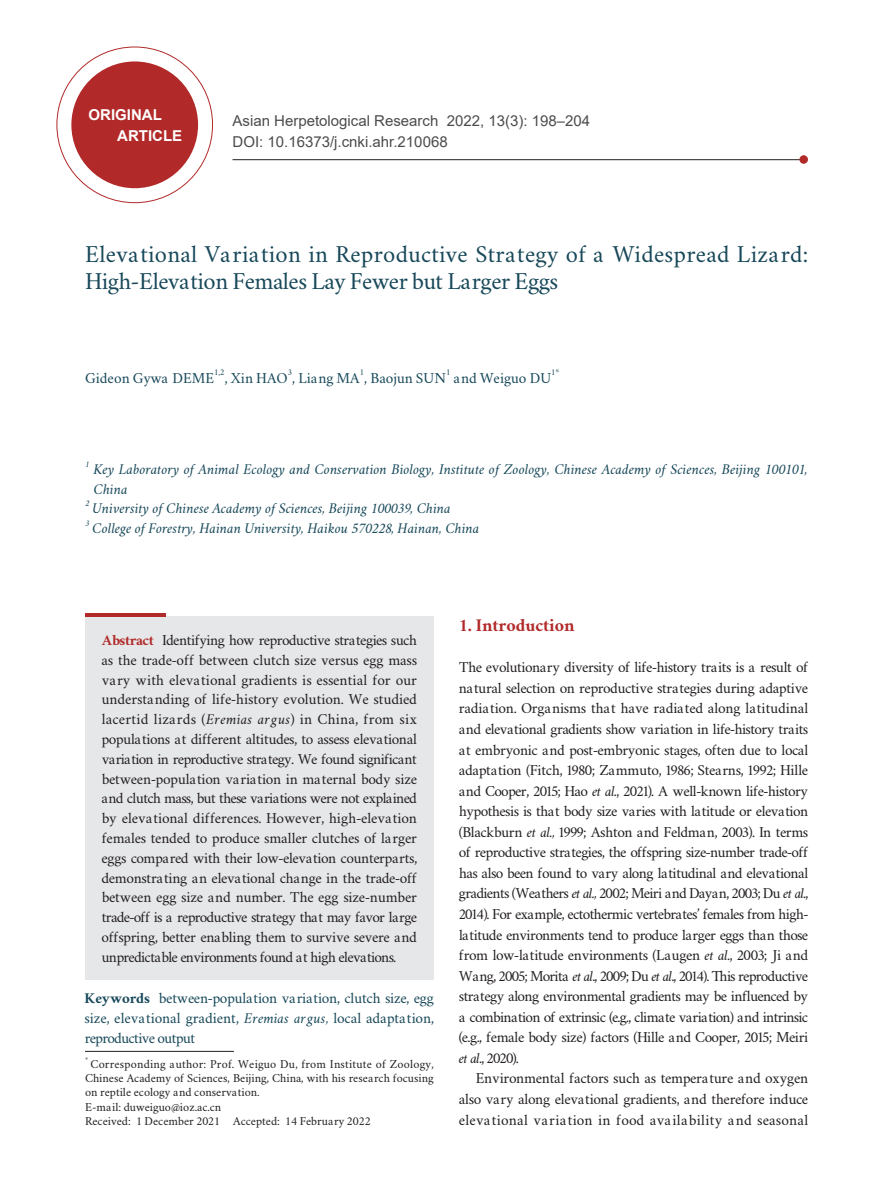
<style>
.page{position:relative;width:893px;height:1191px;background:#fff}
.page>*{position:absolute;margin:0;border:0;box-sizing:border-box;transform-origin:0 0}
.t1{font:24px/27px "Crimson";letter-spacing:.01em;color:#174859}
.t2{font:700 18px "Crimson";color:#b12a29}
.t3{font:15px/20.5px "Crimson";letter-spacing:-.025em;color:#231f20;text-align:justify}
.t4{font:italic 15px/19.8px "Crimson";color:#174859}
.t5{font:15px/19.8px "Crimson";color:#174859;text-align:justify}
.t6{font:15px/21px "Arial";color:#4b4c4d}
.t7{font:700 15px/21px "Arial";color:#fff}
.t8{font:12px/14.4px "Crimson";color:#231f20}
.t9{font:8.7px "Crimson";color:#174859}
.t10{font:italic 8.7px "Crimson";color:#174859}
.t11{font:7.05px "Crimson";color:#231f20}
.s1{font-weight:700;color:#b12a29}
.s2{font-style:italic}
.s3{font-weight:700}
</style>
<div class="page">
<hr style="left:233px;top:159px;width:571px;height:1px;background:#231f20">
<div style="left:71px;top:61px;width:127px;height:127px;background:#b12a29;border-radius:50%"></div>
<div style="left:800px;top:156px;width:7px;height:7px;background:#b12a29;border-radius:50%"></div>
<div style="left:799px;top:155px;width:9px;height:9px;border:1px solid #b12a29;border-radius:50%"></div>
<hr style="left:85px;top:1051px;width:149px;height:1px;background:#231f20">
<div style="left:85px;top:616px;width:349px;height:364px;background:#e6e7e9"></div>
<hr style="left:85px;top:613px;width:80px;height:3px;background:#b12a29">
<p class="t7" style="left:117px;top:104px;width:66px;text-indent:-29px">ORIGINAL<br>ARTICLE</p>
<p class="t6" style="left:233px;top:111px;width:359px">Asian Herpetological Research 2022, 13(3): 198–204<br>DOI: 10.16373/j.cnki.ahr.210068</p>
<h1 class="t1" style="left:85px;top:239px;width:725px">Elevational Variation in Reproductive Strategy of a Widespread Lizard:<br>High-Elevation Females Lay Fewer but Larger Eggs</h1>
<p class="t9" style="left:288px;top:366px;width:6px">3</p>
<p class="t9" style="left:360px;top:366px;width:6px">1</p>
<p class="t9" style="left:446px;top:366px;width:6px">1</p>
<p class="t5" style="left:454px;top:367px;width:99px">and Weiguo DU</p>
<p class="t9" style="left:551px;top:366px;width:10px">1*</p>
<p class="t5" style="left:85px;top:367px;width:131px">Gideon Gywa DEME</p>
<p class="t9" style="left:214px;top:366px;width:12px">1,2</p>
<p class="t5" style="left:225px;top:367px;width:223px">, Xin HAO , Liang MA , Baojun SUN</p>
<p class="t10" style="left:85px;top:458px;width:5px">1</p>
<p class="t4" style="left:93px;top:459px;width:716px">Key Laboratory of Animal Ecology and Conservation Biology, Institute of Zoology, Chinese Academy of Sciences, Beijing 100101,<br>China</p>
<p class="t10" style="left:85px;top:498px;width:5px">2</p>
<p class="t4" style="left:92px;top:498px;width:360px">University of Chinese Academy of Sciences, Beijing 100039, China</p>
<p class="t10" style="left:85px;top:518px;width:5px">3</p>
<p class="t4" style="left:92px;top:518px;width:389px">College of Forestry, Hainan University, Haikou 570228, Hainan, China</p>
<p class="t3" style="left:102px;top:629px;width:317px;line-height:19.8px"><span class="s1">Abstract</span> Identifying how reproductive strategies such as the trade-off between clutch size versus egg mass vary with elevational gradients is essential for our understanding of life-history evolution. We studied lacertid lizards (<span class="s2">Eremias argus</span>) in China, from six populations at different altitudes, to assess elevational variation in reproductive strategy. We found significant between-population variation in maternal body size and clutch mass, but these variations were not explained by elevational differences. However, high-elevation females tended to produce smaller clutches of larger eggs compared with their low-elevation counterparts, demonstrating an elevational change in the trade-off between egg size and number. The egg size-number trade-off is a reproductive strategy that may favor large offspring, better enabling them to survive severe and unpredictable environments found at high elevations.</p>
<p class="t5" style="left:85px;top:987px;width:351px"><span class="s3">Keywords</span> between-population variation, clutch size, egg size, elevational gradient, <span class="s2">Eremias argus,</span> local adaptation, reproductive output</p>
<p class="t11" style="left:85px;top:1054px;width:5px">*</p>
<p class="t8" style="left:85px;top:1055px;width:350px;text-indent:5px">Corresponding author: Prof. Weiguo Du, from Institute of Zoology, Chinese Academy of Sciences, Beijing, China, with his research focusing on reptile ecology and conservation.<br>E-mail: duweiguo@ioz.ac.cn<br>Received: 1 December 2021 Accepted: 14 February 2022</p>
<p class="t2" style="left:459px;top:612px;width:117px">1. Introduction</p>
<p class="t3" style="left:459px;top:656px;width:351px">The evolutionary diversity of life-history traits is a result of natural selection on reproductive strategies during adaptive radiation. Organisms that have radiated along latitudinal and elevational gradients show variation in life-history traits at embryonic and post-embryonic stages, often due to local adaptation (Fitch, 1980; Zammuto, 1986; Stearns, 1992; Hille and Cooper, 2015; Hao <span class="s2">et al</span>., 2021). A well-known life-history hypothesis is that body size varies with latitude or elevation (Blackburn <span class="s2">et al.,</span> 1999; Ashton and Feldman, 2003). In terms of reproductive strategies, the offspring size-number trade-off has also been found to vary along latitudinal and elevational gradients (Weathers <span class="s2">et al.,</span> 2002; Meiri and Dayan, 2003; Du <span class="s2">et al</span>., 2014). For example, ectothermic vertebrates’ females from high&shy;latitude environments tend to produce larger eggs than those from low-latitude environments (Laugen <span class="s2">et al</span>., 2003; Ji and Wang, 2005; Morita <span class="s2">et al</span>., 2009; Du <span class="s2">et al</span>., 2014). This reproductive strategy along environmental gradients may be influenced by a combination of extrinsic (e.g., climate variation) and intrinsic (e.g., female body size) factors (Hille and Cooper, 2015; Meiri <span class="s2">et al</span>., 2020).</p>
<p class="t3" style="left:459px;top:1067px;width:351px;text-indent:17px">Environmental factors such as temperature and oxygen also vary along elevational gradients, and therefore induce elevational variation in food availability and seasonal</p>
</div>
